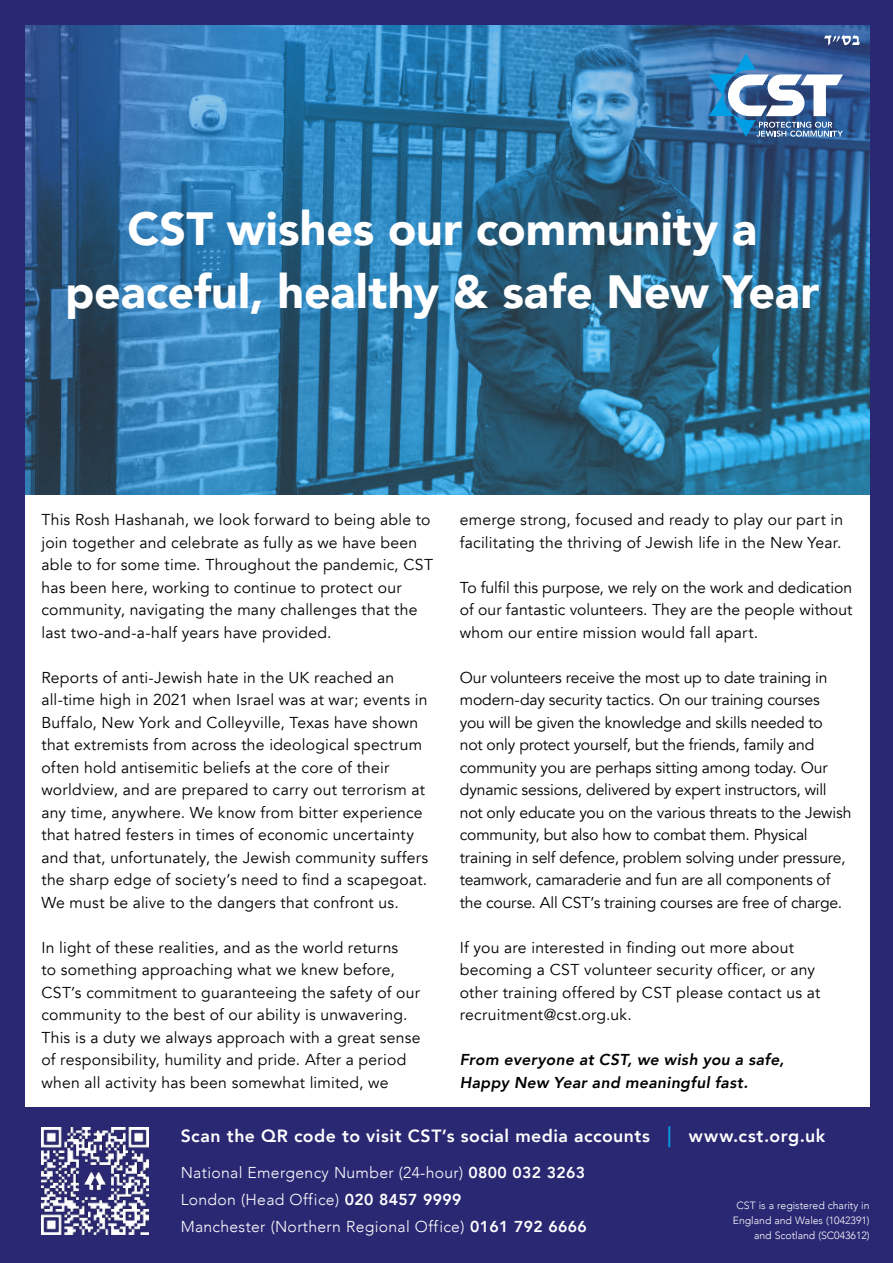
<style>
.page{position:relative;width:893px;height:1263px;background:#2a2873}
.page>*{position:absolute;margin:0;border:0;box-sizing:border-box;transform-origin:0 0}
.t1{font:900 46.5px/63px "Avenir";color:#fff;text-align:center}
.t2{font:800 17.7px "Avenir";letter-spacing:.03em;color:#fff}
.t3{font:15.75px/22.5px "Avenir";letter-spacing:.01em;color:#000}
.t4{font:15.75px/22.5px "Avenir";letter-spacing:-.01em;color:#000}
.t5{font:300 15.75px/27px "Avenir";letter-spacing:.02em;color:#fff}
.t6{font:italic 800 15.75px/22.5px "Avenir";letter-spacing:.02em;color:#000}
.t7{font:300 10.5px/15px "Avenir";color:#fff;text-align:right}
.s1{font-size:21px;color:#009ee4}
.s2{font-weight:800}
</style>
<div class="page">
<div style="left:24px;top:24px;width:846px;height:1083px;background:#fff"></div>
<img style="left:24px;top:306px;width:846px;height:188px">
<svg style="left:24px;top:24px;width:658px;height:362px;background:#2f72a2"></svg>
<img style="left:41px;top:1128px;width:107px;height:106px">
<svg style="left:579px;top:24px;width:291px;height:282px;background:#30648f"></svg>
<svg style="left:824px;top:35px;width:36px;height:10px"></svg>
<svg style="left:709px;top:53px;width:134px;height:84px"></svg>
<h1 class="t1" style="left:65px;top:201px;width:755px">CST wishes our community a peaceful, healthy &amp; safe New Year</h1>
<p class="t3" style="left:41px;top:510px;width:393px">This Rosh Hashanah, we look forward to being able to join together and celebrate as fully as we have been able to for some time. Throughout the pandemic, CST has been here, working to continue to protect our community, navigating the many challenges that the last two-and-a-half years have provided.</p>
<p class="t3" style="left:41px;top:668px;width:388px">Reports of anti-Jewish hate in the UK reached an all-time high in 2021 when Israel was at war; events in Buffalo, New York and Colleyville, Texas have shown that extremists from across the ideological spectrum often hold antisemitic beliefs at the core of their worldview, and are prepared to carry out terrorism at any time, anywhere. We know from bitter experience that hatred festers in times of economic uncertainty and that, unfortunately, the Jewish community suffers the sharp edge of society’s need to find a scapegoat.<br>We must be alive to the dangers that confront us.</p>
<p class="t3" style="left:41px;top:938px;width:381px">In light of these realities, and as the world returns<br>to something approaching what we knew before, CST’s commitment to guaranteeing the safety of our community to the best of our ability is unwavering.<br>This is a duty we always approach with a great sense of responsibility, humility and pride. After a period when all activity has been somewhat limited, we</p>
<p class="t3" style="left:460px;top:510px;width:385px">emerge strong, focused and ready to play our part in facilitating the thriving of Jewish life in the New Year.</p>
<p class="t3" style="left:460px;top:576px;width:394px;text-align:justify">To fulfil this purpose, we rely on the work and dedication of our fantastic volunteers. They are the people without whom our entire mission would fall apart.</p>
<p class="t4" style="left:460px;top:668px;width:393px">Our volunteers receive the most up to date training in modern-day security tactics. On our training courses<br>you will be given the knowledge and skills needed to<br>not only protect yourself, but the friends, family and community you are perhaps sitting among today. Our dynamic sessions, delivered by expert instructors, will not only educate you on the various threats to the Jewish community, but also how to combat them. Physical training in self defence, problem solving under pressure, teamwork, camaraderie and fun are all components of the course. All CST’s training courses are free of charge.</p>
<p class="t3" style="left:460px;top:936px;width:362px">If you are interested in finding out more about becoming a CST volunteer security officer, or any other training offered by CST please contact us at recruitment@cst.org.uk.</p>
<p class="t6" style="left:460px;top:1050px;width:326px">From everyone at CST, we wish you a safe,<br>Happy New Year and meaningful fast.</p>
<p class="t2" style="left:181px;top:1129px;width:646px">Scan the QR code to visit CST’s social media accounts <span class="s1">|</span> www.cst.org.uk</p>
<p class="t5" style="left:181px;top:1160px;width:408px">National Emergency Number (24-hour) <span class="s2">0800 032 3263<br></span>London (Head Off ice) <span class="s2">020 8457 9999<br></span>Manchester (Northern Regional Off ice) <span class="s2">0161 792 6666</span></p>
<p class="t7" style="left:733px;top:1199px;width:138px">CST is a registered charity in<br>England and Wales (1042391) and Scotland (SC043612)</p>
</div>
